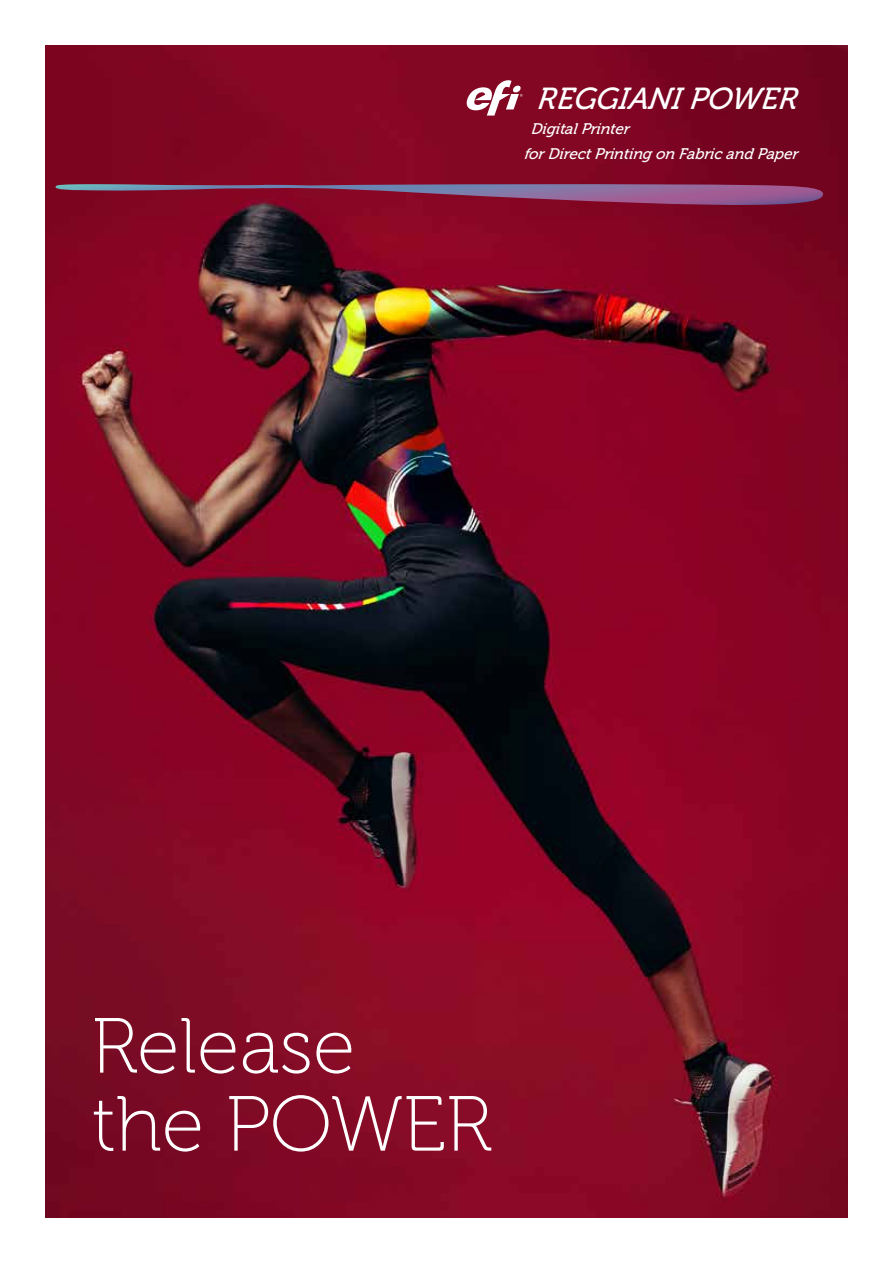
<style>
.page{position:relative;width:893px;height:1263px;background:#fff}
.page>*{position:absolute;margin:0;border:0;box-sizing:border-box;transform-origin:0 0}
.t1{font:78px/78px "Museo 100";color:#fff}
.t2{font:italic 30.3px "Museo 500";color:#fff}
.t3{font:italic 15.3px/24.6px "Museo 500";color:#fff}
</style>
<div class="page">
<img style="left:45px;top:45px;width:803px;height:1172px">
<svg style="left:465px;top:80px;width:58px;height:36px"></svg>
<svg style="left:56px;top:183px;width:767px;height:29px"></svg>
<h2 class="t2" style="left:537px;top:82px;width:266px">REGGIANI POWER</h2>
<p class="t3" style="left:524px;top:117px;width:277px;text-indent:7px">Digital Printer<br>for Direct Printing on Fabric and Paper</p>
<h1 class="t1" style="left:92px;top:1009px;width:402px">Release<br>the POWER</h1>
</div>
